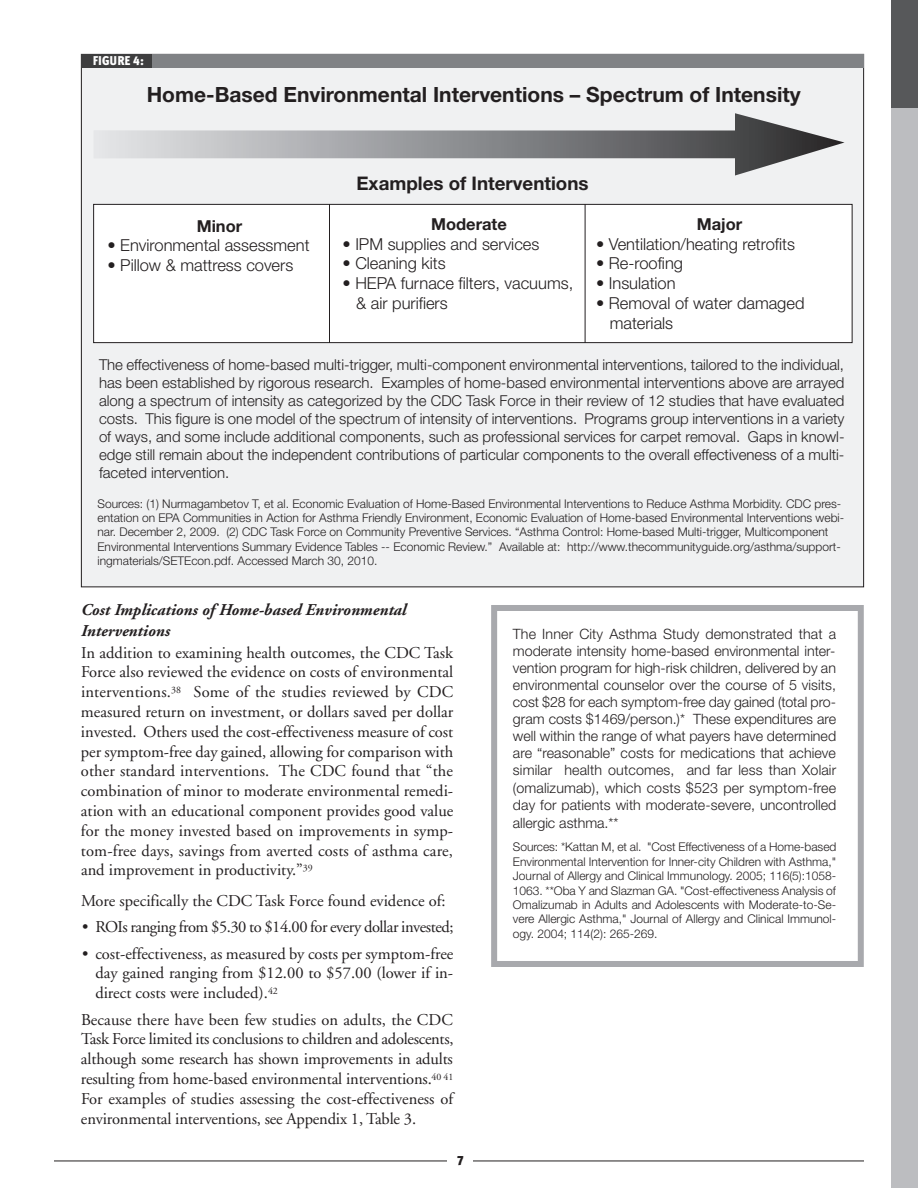
<style>
.page{position:relative;width:918px;height:1188px;background:#fff}
.page>*{position:absolute;margin:0;border:0;box-sizing:border-box;transform-origin:0 0}
.t1{font:700 21px "Helvetica Neue";color:#231f20}
.t2{font:700 18.75px "Helvetica Neue";color:#231f20}
.t3{font:16.5px/19.8px "Adobe Garamond";color:#231f20;text-align:justify}
.t4{font:300 16.5px/19.8px "Helvetica Neue";color:#231f20}
.t5{font:italic 700 16.5px/21.5px "Adobe Garamond";color:#231f20}
.t6{font:16.5px "Adobe Garamond";letter-spacing:-.03em;color:#231f20}
.t7{font:700 16.5px "Helvetica Neue";color:#231f20}
.t8{font:300 15px/18px "Helvetica Neue";color:#231f20;text-align:justify}
.t9{font:300 14.25px/17.1px "Helvetica Neue";letter-spacing:.005em;color:#231f20;text-align:justify}
.t10{font:900 13.5px "BV Meta";color:#231f20}
.t11{font:900 12.75px "BV Meta";color:#fff}
.t12{font:300 12px/14.4px "Helvetica Neue";color:#231f20;text-align:justify}
</style>
<div class="page">
<hr style="left:54px;top:1161px;width:810px;height:1px;background:#231f20">
<div style="left:447px;top:1155px;width:26px;height:25px;background:#fff"></div>
<div style="left:891px;top:0;width:27px;height:1188px;background:#bcbdc0"></div>
<div style="left:891px;top:0;width:27px;height:108px;background:#57585a"></div>
<div style="left:491px;top:605px;width:373px;height:362px;border:6px solid #a8a9ad"></div>
<div style="left:81px;top:54px;width:783px;height:533px;background:#f0f1f2"></div>
<div style="left:104px;top:54px;width:760px;height:14px;background:#808285"></div>
<div style="left:81px;top:54px;width:71px;height:14px;background:#3e3e3f"></div>
<div style="left:94px;top:204px;width:758px;height:139px;background:#fff"></div>
<div style="left:93px;top:204px;width:760px;height:139px;border:1px solid #231f20"></div>
<hr style="left:585px;top:204px;width:1px;height:139px;background:#231f20">
<hr style="left:329px;top:204px;width:1px;height:139px;background:#231f20">
<svg style="left:99px;top:113px;width:745px;height:63px"></svg>
<p class="t11" style="left:93px;top:56px;width:53px">FIGURE 4:</p>
<p class="t1" style="left:147px;top:87px;width:655px">Home-Based Environmental Interventions – Spectrum of Intensity</p>
<p class="t7" style="left:197px;top:220px;width:47px">Minor</p>
<p class="t4" style="left:108px;top:237px;width:204px">• Environmental assessment</p>
<p class="t4" style="left:108px;top:257px;width:187px">• Pillow &amp; mattress covers</p>
<p class="t2" style="left:356px;top:177px;width:234px">Examples of Interventions</p>
<p class="t7" style="left:431px;top:219px;width:77px">Moderate</p>
<p class="t4" style="left:343px;top:235px;width:198px">• IPM supplies and services</p>
<p class="t4" style="left:343px;top:255px;width:105px">• Cleaning kits</p>
<p class="t4" style="left:356px;top:275px;width:219px;text-indent:-14px">• HEPA furnace filters, vacuums, &amp; air purifiers</p>
<p class="t7" style="left:697px;top:219px;width:47px">Major</p>
<p class="t4" style="left:596px;top:235px;width:201px">• Ventilation/heating retrofits</p>
<p class="t4" style="left:596px;top:255px;width:89px">• Re-roofing</p>
<p class="t4" style="left:596px;top:275px;width:81px">• Insulation</p>
<p class="t4" style="left:610px;top:295px;width:196px;text-indent:-14px">• Removal of water damaged materials</p>
<p class="t8" style="left:99px;top:357px;width:747px">The effectiveness of home-based multi-trigger, multi-component environmental interventions, tailored to the individual, has been established by rigorous research. Examples of home-based environmental interventions above are arrayed along a spectrum of intensity as categorized by the CDC Task Force in their review of 12 studies that have evaluated costs. This figure is one model of the spectrum of intensity of interventions. Programs group interventions in a variety of ways, and some include additional components, such as professional services for carpet removal. Gaps in knowl&shy;edge still remain about the independent contributions of particular components to the overall effectiveness of a multi&shy;faceted intervention.</p>
<p class="t12" style="left:98px;top:497px;width:748px;text-align:left">Sources: (1) Nurmagambetov T, et al. Economic Evaluation of Home-Based Environmental Interventions to Reduce Asthma Morbidity. CDC pres&shy;entation on EPA Communities in Action for Asthma Friendly Environment, Economic Evaluation of Home-based Environmental Interventions webi&shy;nar. December 2, 2009. (2) CDC Task Force on Community Preventive Services. “Asthma Control: Home-based Multi-trigger, Multicomponent Environmental Interventions Summary Evidence Tables -- Economic Review.” Available at: http://www.thecommunityguide.org/asthma/support&shy;ingmaterials/SETEcon.pdf. Accessed March 30, 2010.</p>
<p class="t5" style="left:81px;top:600px;width:327px">Cost Implications of Home-based Environmental<br>Interventions</p>
<p class="t3" style="left:81px;top:644px;width:374px">In addition to examining health outcomes, the CDC Task Force also reviewed the evidence on costs of environmental interventions.<sup>38</sup> Some of the studies reviewed by CDC measured return on investment, or dollars saved per dollar invested. Others used the cost-effectiveness measure of cost per symptom-free day gained, allowing for comparison with other standard interventions. The CDC found that “the combination of minor to moderate environmental remedi&shy;ation with an educational component provides good value for the money invested based on improvements in symp&shy;tom-free days, savings from averted costs of asthma care, and improvement in productivity.”<sup>39</sup></p>
<p class="t3" style="left:81px;top:892px;width:366px">More specifically the CDC Task Force found evidence of:</p>
<p class="t6" style="left:82px;top:921px;width:373px">• ROIs ranging from $5.30 to $14.00 for every dollar invested;</p>
<p class="t3" style="left:95px;top:945px;width:360px;text-indent:-13px">• cost-effectiveness, as measured by costs per symptom-free day gained ranging from $12.00 to $57.00 (lower if in&shy;direct costs were included).<sup>42</sup></p>
<p class="t3" style="left:81px;top:1011px;width:374px">Because there have been few studies on adults, the CDC Task Force limited its conclusions to children and adolescents, although some research has shown improvements in adults resulting from home-based environmental interventions.<sup>40</sup> <sup>41<br></sup>For examples of studies assessing the cost-effectiveness of environmental interventions, see Appendix 1, Table 3.</p>
<p class="t10" style="left:457px;top:1156px;width:8px">7</p>
<p class="t9" style="left:513px;top:626px;width:325px">The Inner City Asthma Study demonstrated that a moderate intensity home-based environmental inter&shy;vention program for high-risk children, delivered by an environmental counselor over the course of 5 visits, cost $28 for each symptom-free day gained (total pro&shy;gram costs $1469/person.)* These expenditures are well within the range of what payers have determined are “reasonable” costs for medications that achieve similar health outcomes, and far less than Xolair (omalizumab), which costs $523 per symptom-free day for patients with moderate-severe, uncontrolled</p>
<p class="t9" style="left:513px;top:816px;width:107px">allergic asthma.**</p>
<p class="t12" style="left:513px;top:841px;width:325px">Sources: *Kattan M, et al. "Cost Effectiveness of a Home-based Environmental Intervention for Inner-city Children with Asthma," Journal of Allergy and Clinical Immunology. 2005; 116(5):1058- 1063. **Oba Y and Slazman GA. "Cost-effectiveness Analysis of Omalizumab in Adults and Adolescents with Moderate-to-Se&shy;vere Allergic Asthma," Journal of Allergy and Clinical Immunol&shy;ogy. 2004; 114(2): 265-269.</p>
</div>
